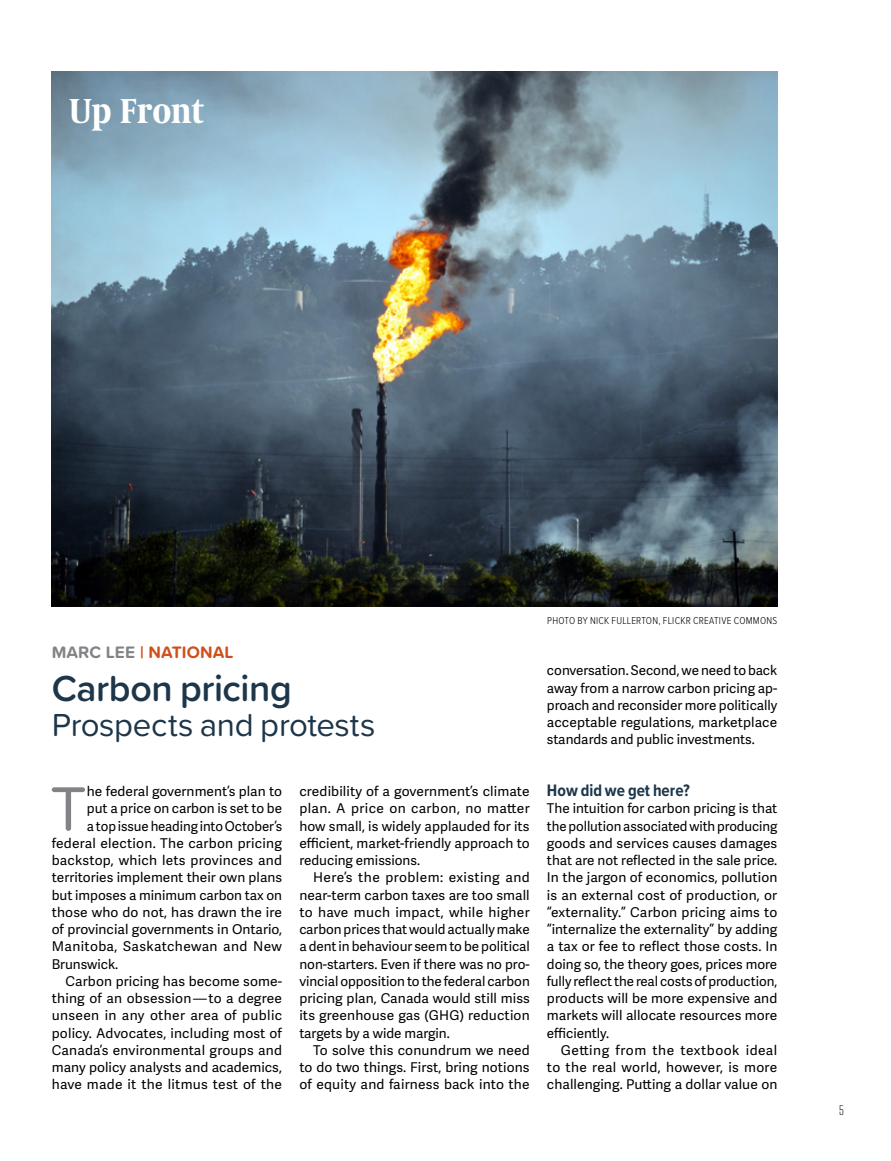
<style>
.page{position:relative;width:891px;height:1161px;background:#fff}
.page>*{position:absolute;margin:0;border:0;box-sizing:border-box;transform-origin:0 0}
.IN_THE_NEWS_opening{font:64.95px "Proxima Soft";color:#818386}
.IN_THE_NEWS_headline{font:600 37.5px "Proxima Soft";letter-spacing:-.01em;color:#1d364a}
.Body_text{font:700 34.5px "Coranto 2 Headline";letter-spacing:-.005em;color:#fff}
.IN_THE_NEWS_headline-2{font:33px "Proxima Soft";letter-spacing:-.01em;color:#1d364a}
.IN_THE_NEWS_author{font:700 17.25px "Proxima Soft";color:#ce501b}
.Subhead{font:700 17.25px "Proxima Nova Cond";color:#1d364a}
.t1{font:300 13.8px "Tungsten";color:#000}
.In_the_News{font:13.5px/17.2px "Adelle Sans";letter-spacing:.005em;color:#000;text-align:justify}
.IN_THE_NEWS_opening-2{font:13.5px "Adelle Sans";letter-spacing:.005em;color:#000}
.IN_THE_NEWS_opening-3{font:13.5px "Adelle Sans";letter-spacing:.03em;color:#000}
.Photo_caption_copyri{font:300 10.35px "Proxima Nova Cond";letter-spacing:.02em;color:#000}
.s1{color:#818386}
</style>
<div class="page">
<img style="left:52px;top:72px;width:725px;height:534px">
<p class="Body_text" style="left:69px;top:84px;width:136px">Up Front</p>
<p class="IN_THE_NEWS_author" style="left:52px;top:639px;width:183px"><span class="s1">MARC LEE</span> | NATIONAL</p>
<p class="IN_THE_NEWS_headline" style="left:52px;top:661px;width:242px">Carbon pricing</p>
<p class="IN_THE_NEWS_headline-2" style="left:52px;top:700px;width:325px">Prospects and protests</p>
<p class="IN_THE_NEWS_opening" style="left:50px;top:760px;width:39px">T</p>
<p class="IN_THE_NEWS_opening-2" style="left:87px;top:782px;width:197px">he federal government’s plan to</p>
<p class="IN_THE_NEWS_opening-2" style="left:87px;top:799px;width:197px">put a price on carbon is set to be</p>
<p class="IN_THE_NEWS_opening-2" style="left:87px;top:816px;width:197px">a top issue heading into October’s</p>
<p class="IN_THE_NEWS_opening-2" style="left:52px;top:833px;width:232px">federal election. The carbon pricing</p>
<p class="IN_THE_NEWS_opening-2" style="left:52px;top:851px;width:232px">backstop, which lets provinces and</p>
<p class="IN_THE_NEWS_opening-2" style="left:52px;top:868px;width:232px">territories implement their own plans</p>
<p class="IN_THE_NEWS_opening-2" style="left:52px;top:885px;width:232px">but imposes a minimum carbon tax on</p>
<p class="IN_THE_NEWS_opening-2" style="left:52px;top:902px;width:232px">those who do not, has drawn the ire</p>
<p class="IN_THE_NEWS_opening-2" style="left:52px;top:920px;width:232px">of provincial governments in Ontario,</p>
<p class="IN_THE_NEWS_opening-3" style="left:52px;top:937px;width:232px">Manitoba, Saskatchewan and New</p>
<p class="IN_THE_NEWS_opening-2" style="left:52px;top:954px;width:68px">Brunswick.</p>
<p class="In_the_News" style="left:52px;top:972px;width:232px;text-indent:14px">Carbon pricing has become some&shy;thing of an obsession—to a degree unseen in any other area of public policy. Advocates, including most of Canada’s environmental groups and many policy analysts and academics, have made it the litmus test of the</p>
<p class="In_the_News" style="left:299px;top:782px;width:232px">credibility of a government’s climate plan. A price on carbon, no matter how small, is widely applauded for its efficient, market-friendly approach to reducing emissions.</p>
<p class="In_the_News" style="left:299px;top:869px;width:232px;text-indent:14px">Here’s the problem: existing and near-term carbon taxes are too small to have much impact, while higher carbon prices that would actually make a dent in behaviour seem to be political non-starters. Even if there was no pro&shy;vincial opposition to the federal carbon pricing plan, Canada would still miss its greenhouse gas (GHG) reduction targets by a wide margin.</p>
<p class="In_the_News" style="left:299px;top:1041px;width:232px;text-indent:14px">To solve this conundrum we need to do two things. First, bring notions of equity and fairness back into the</p>
<p class="Photo_caption_copyri" style="left:547px;top:613px;width:232px">PHOTO BY NICK FULLERTON, FLICKR CREATIVE COMMONS</p>
<p class="In_the_News" style="left:547px;top:662px;width:232px">conversation. Second, we need to back away from a narrow carbon pricing ap&shy;proach and reconsider more politically acceptable regulations, marketplace standards and public investments.</p>
<p class="Subhead" style="left:547px;top:778px;width:144px">How did we get here?</p>
<p class="In_the_News" style="left:547px;top:800px;width:232px">The intuition for carbon pricing is that the pollution associated with producing goods and services causes damages that are not reflected in the sale price.<br>In the jargon of economics, pollution is an external cost of production, or “externality.” Carbon pricing aims to “internalize the externality” by adding a tax or fee to reflect those costs. In doing so, the theory goes, prices more fully reflect the real costs of production, products will be more expensive and markets will allocate resources more efficiently.</p>
<p class="In_the_News" style="left:547px;top:1041px;width:232px;text-indent:14px">Getting from the textbook ideal to the real world, however, is more challenging. Putting a dollar value on</p>
<p class="t1" style="left:839px;top:1103px;width:6px">5</p>
</div>
